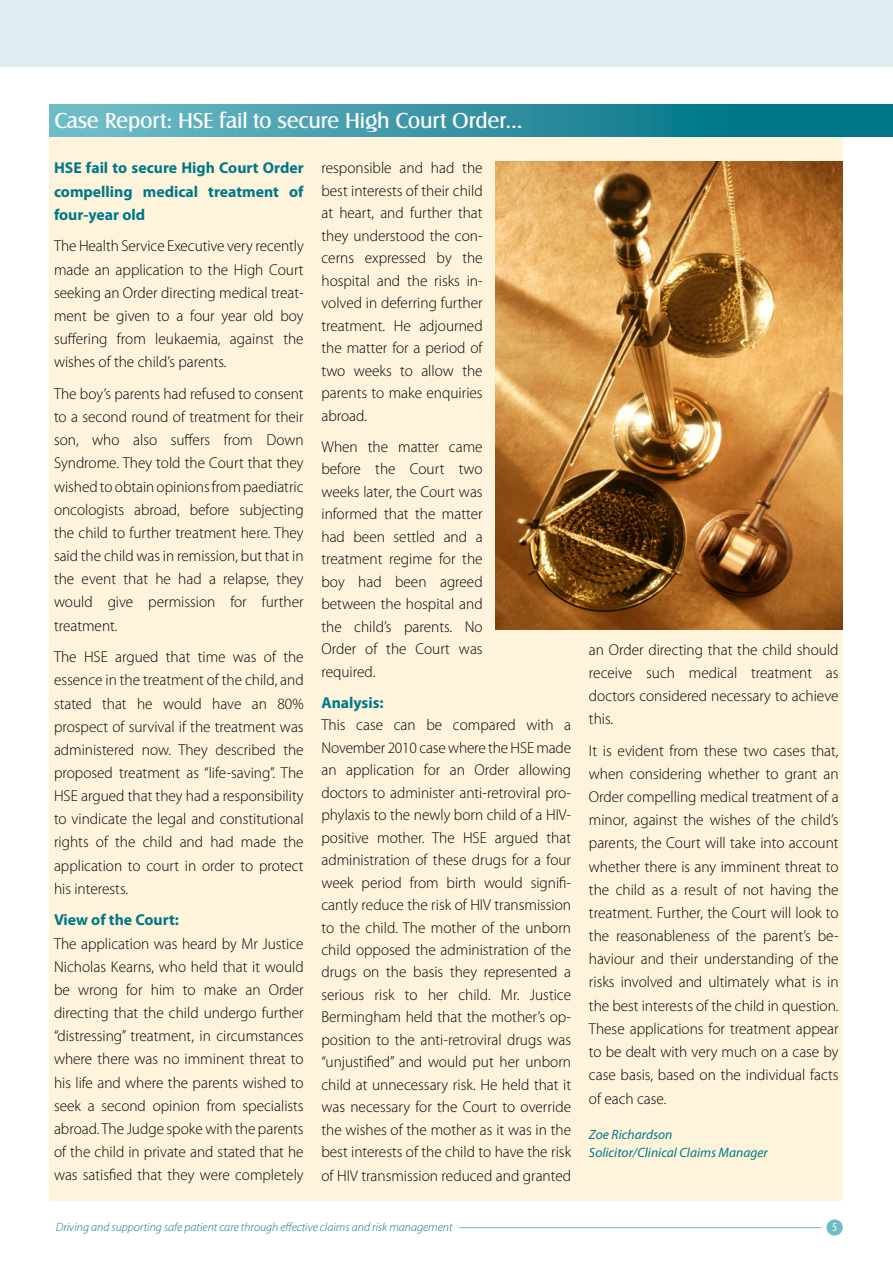
<style>
.page{position:relative;width:893px;height:1263px;background:#fff}
.page>*{position:absolute;margin:0;border:0;box-sizing:border-box;transform-origin:0 0}
.t1{font:22.5px "Castle T";letter-spacing:-.01em;color:#fff}
.t2{font:300 15.75px/22.5px "Myriad Pro";color:#000;text-align:justify}
.t3{font:700 15.75px/23.1px "Myriad Pro";color:#007789;text-align:justify}
.t4{font:italic 13.5px/18px "Myriad Pro";color:#007789}
.t5{font:italic 300 12px "Myriad Pro";color:#007789}
.t6{font:condensed 12px "Myriad Pro";color:#fff}
</style>
<div class="page">
<div style="left:50px;top:128px;width:793px;height:1072px;background:#fdf4db"></div>
<div style="left:0;top:0;width:893px;height:67px;background:#deeef0"></div>
<svg style="left:50px;top:104px;width:843px;height:32px;background:#3293a3"></svg>
<img style="left:495px;top:162px;width:348px;height:467px">
<div style="left:826px;top:1219px;width:17px;height:16px;background:#6dbcc8;border-radius:50%"></div>
<hr style="left:459px;top:1227px;width:362px;height:1px;background:#6dbcc8">
<h1 class="t1" style="left:54px;top:112px;width:470px">Case Report: HSE fail to secure High Court Order...</h1>
<p class="t3" style="left:54px;top:158px;width:251px">HSE fail to secure High Court Order compelling medical treatment of four-year old</p>
<p class="t2" style="left:54px;top:236px;width:251px;line-height:23.1px">The Health Service Executive very recently made an application to the High Court seeking an Order directing medical treat&shy;ment be given to a four year old boy suffering from leukaemia, against the wishes of the child’s parents.</p>
<p class="t2" style="left:54px;top:383px;width:251px;line-height:23.1px">The boy’s parents had refused to consent to a second round of treatment for their son, who also suffers from Down Syndrome. They told the Court that they wished to obtain opinions from paediatric oncologists abroad, before subjecting the child to further treatment here. They said the child was in remission, but that in the event that he had a relapse, they would give permission for further treatment.</p>
<p class="t2" style="left:54px;top:646px;width:251px;line-height:23.1px">The HSE argued that time was of the essence in the treatment of the child, and stated that he would have an 80% prospect of survival if the treatment was administered now. They described the proposed treatment as “life-saving”. The HSE argued that they had a responsibility to vindicate the legal and constitutional rights of the child and had made the application to court in order to protect his interests.</p>
<p class="t3" style="left:54px;top:910px;width:126px">View of the Court:</p>
<p class="t2" style="left:54px;top:933px;width:251px;line-height:23.1px">The application was heard by Mr Justice Nicholas Kearns, who held that it would be wrong for him to make an Order directing that the child undergo further “distressing” treatment, in circumstances where there was no imminent threat to his life and where the parents wished to seek a second opinion from specialists abroad. The Judge spoke with the parents of the child in private and stated that he was satisfied that they were completely</p>
<p class="t2" style="left:321px;top:158px;width:163px">responsible and had the best interests of their child at heart, and further that they understood the con&shy;cerns expressed by the hospital and the risks in&shy;volved in deferring further treatment. He adjourned the matter for a period of two weeks to allow the parents to make enquiries abroad.</p>
<p class="t2" style="left:321px;top:436px;width:163px">When the matter came before the Court two weeks later, the Court was informed that the matter had been settled and a treatment regime for the boy had been agreed between the hospital and the child’s parents. No Order of the Court was required.</p>
<p class="t3" style="left:321px;top:692px;width:64px">Analysis:</p>
<p class="t2" style="left:321px;top:715px;width:251px">This case can be compared with a November 2010 case where the HSE made an application for an Order allowing doctors to administer anti-retroviral pro&shy;phylaxis to the newly born child of a HIV&shy;positive mother. The HSE argued that administration of these drugs for a four week period from birth would signifi&shy;cantly reduce the risk of HIV transmission to the child. The mother of the unborn child opposed the administration of the drugs on the basis they represented a serious risk to her child. Mr. Justice Bermingham held that the mother’s op&shy;position to the anti-retroviral drugs was “unjustified” and would put her unborn child at unnecessary risk. He held that it was necessary for the Court to override the wishes of the mother as it was in the best interests of the child to have the risk of HIV transmission reduced and granted</p>
<p class="t2" style="left:589px;top:639px;width:251px;line-height:23.1px">an Order directing that the child should receive such medical treatment as doctors considered necessary to achieve this.</p>
<p class="t2" style="left:589px;top:740px;width:251px;line-height:23.2px">It is evident from these two cases that, when considering whether to grant an Order compelling medical treatment of a minor, against the wishes of the child’s parents, the Court will take into account whether there is any imminent threat to the child as a result of not having the treatment. Further, the Court will look to the reasonableness of the parent’s be&shy;haviour and their understanding of the risks involved and ultimately what is in the best interests of the child in question.<br>These applications for treatment appear to be dealt with very much on a case by case basis, based on the individual facts of each case.</p>
<p class="t4" style="left:589px;top:1126px;width:180px">Zoe Richardson<br>Solicitor/Clinical Claims Manager</p>
<p class="t5" style="left:56px;top:1222px;width:398px">Driving and supporting safe patient care through effective claims and risk management</p>
<p class="t6" style="left:832px;top:1223px;width:6px">5</p>
</div>
